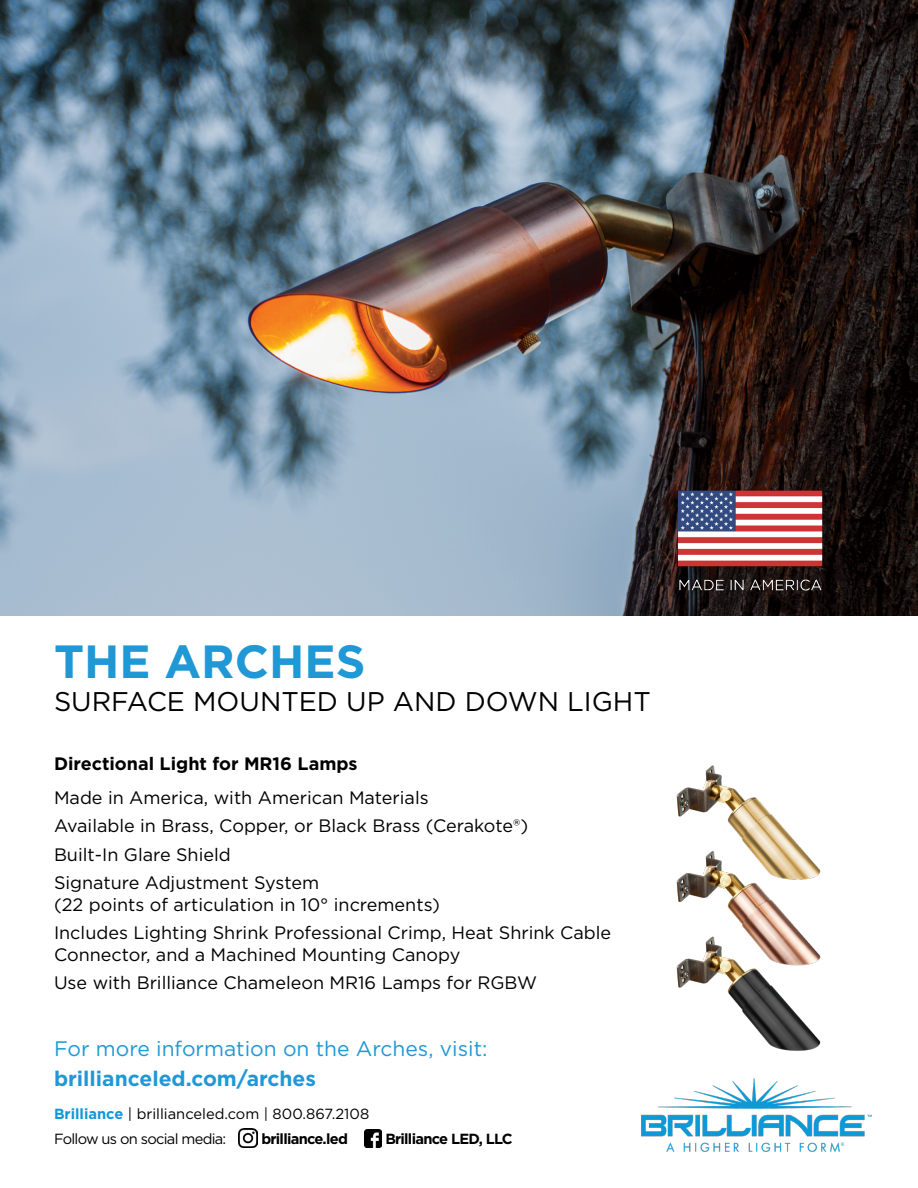
<style>
.page{position:relative;width:918px;height:1188px;background:#fff}
.page>*{position:absolute;margin:0;border:0;box-sizing:border-box;transform-origin:0 0}
.t1{font:700 46.5px "Gotham";color:#2098d5}
.t2{font:27px "Gotham";color:#000}
.t3{font:21px "Gotham";color:#2098d5}
.t4{font:700 21px "Gotham";color:#2098d5}
.t5{font:18px/28.3px "Gotham";color:#000}
.t6{font:700 18px "Gotham";color:#000}
.t7{font:14.7px/25px "Gotham";letter-spacing:-.015em;color:#000}
.t8{font:700 14.7px "Gotham";letter-spacing:-.05em;color:#000}
.s1{font-weight:700;color:#1099d6}
</style>
<div class="page">
<img style="left:239px;top:1129px;width:18px;height:18px">
<img style="left:364px;top:1130px;width:18px;height:17px">
<img style="left:642px;top:1078px;width:229px;height:73px">
<img style="left:0;top:0;width:918px;height:616px">
<img style="left:676px;top:765px;width:145px;height:286px">
<img style="left:665px;top:470px;width:169px;height:135px">
<h1 class="t1" style="left:54px;top:631px;width:313px">THE ARCHES</h1>
<h2 class="t2" style="left:54px;top:684px;width:598px">SURFACE MOUNTED UP AND DOWN LIGHT</h2>
<p class="t6" style="left:54px;top:752px;width:305px">Directional Light for MR16 Lamps</p>
<p class="t5" style="left:54px;top:783px;width:476px">Made in America, with American Materials<br>Available in Brass, Copper, or Black Brass (Cerakote®)<br>Built-In Glare Shield<br>Signature Adjustment System</p>
<p class="t5" style="left:54px;top:890px;width:559px">(22 points of articulation in 10° increments)<br>Includes Lighting Shrink Professional Crimp, Heat Shrink Cable</p>
<p class="t5" style="left:54px;top:940px;width:485px">Connector, and a Machined Mounting Canopy<br>Use with Brilliance Chameleon MR16 Lamps for RGBW</p>
<p class="t3" style="left:54px;top:1035px;width:435px">For more information on the Arches, visit:</p>
<p class="t4" style="left:54px;top:1065px;width:264px">brillianceled.com/arches</p>
<p class="t7" style="left:54px;top:1101px;width:317px"><span class="s1">Brilliance</span> | brillianceled.com | 800.867.2108<br>Follow us on social media:</p>
<p class="t8" style="left:261px;top:1130px;width:88px">brilliance.led</p>
<p class="t8" style="left:385px;top:1130px;width:129px">Brilliance LED, LLC</p>
</div>
